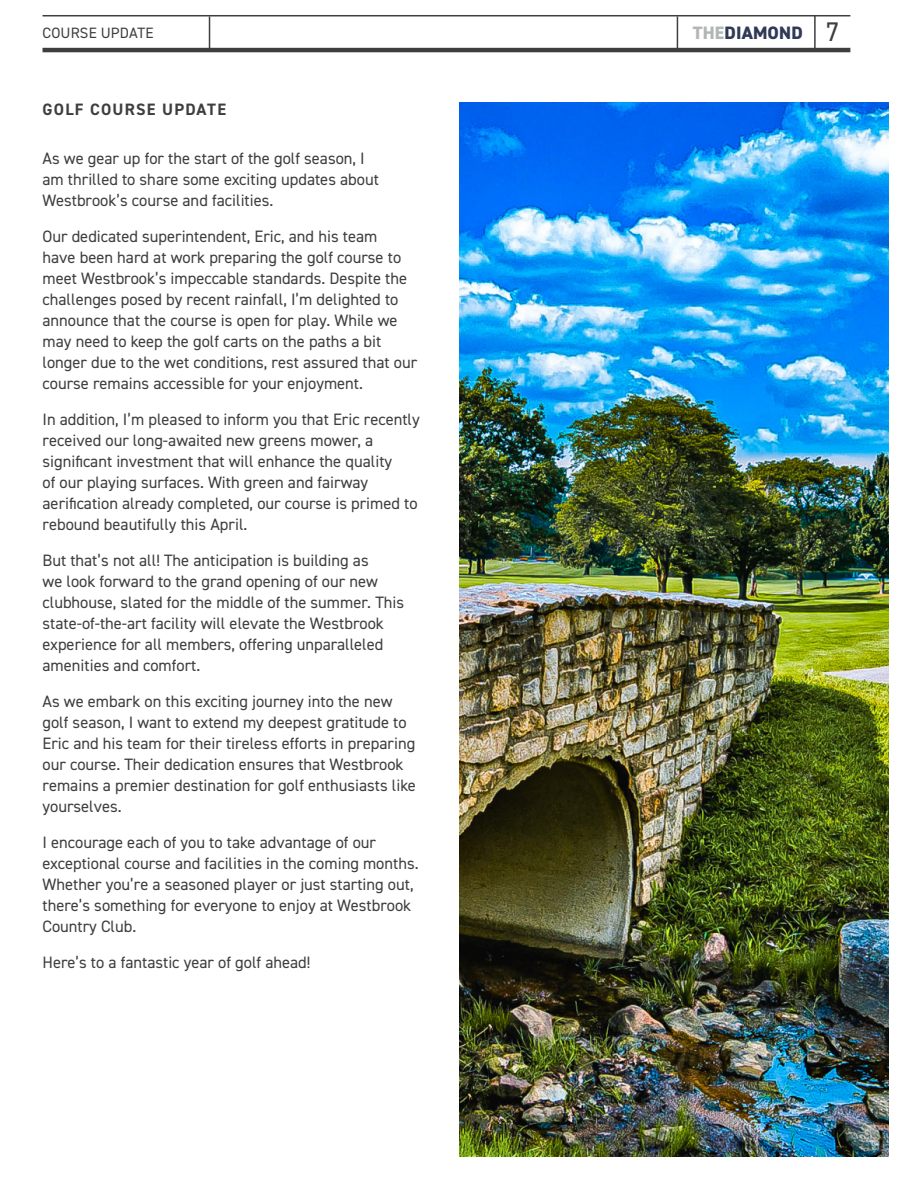
<style>
.page{position:relative;width:918px;height:1188px;background:#fff}
.page>*{position:absolute;margin:0;border:0;box-sizing:border-box;transform-origin:0 0}
.t1{font:800 18px "DIN2014";letter-spacing:.01em;color:#303a56}
.t2{font:16.5px/21px "DIN2014";color:#3e3e3f}
.t3{font:700 16.5px "DIN2014";letter-spacing:.075em;color:#3e3e3f}
.Left_top_page_title{font:15px "DIN2014";letter-spacing:.01em;color:#3e3e3f}
.s1{color:#b3b6b7}
.s2{font-weight:400;font-size:27px;color:#3e3e3f}
</style>
<div class="page">
<hr style="left:43px;top:15px;width:807px;height:1px;background:#3e3e3f">
<hr style="left:677px;top:16px;width:1px;height:34px;background:#3e3e3f">
<hr style="left:814px;top:15px;width:2px;height:34px;background:#3e3e3f">
<hr style="left:209px;top:16px;width:1px;height:34px;background:#3e3e3f">
<hr style="left:43px;top:48px;width:807px;height:4px;background:#3e3e3f">
<img style="left:459px;top:102px;width:430px;height:1055px">
<p class="Left_top_page_title" style="left:43px;top:23px;width:112px">COURSE UPDATE</p>
<p class="t1" style="left:693px;top:21px;width:148px"><span class="s1">THE</span>DIAMOND <span class="s2">7</span></p>
<p class="t3" style="left:43px;top:98px;width:185px">GOLF COURSE UPDATE</p>
<p class="t2" style="left:43px;top:148px;width:338px">As we gear up for the start of the golf season, I am thrilled to share some exciting updates about<br>Westbrook’s course and facilities.</p>
<p class="t2" style="left:43px;top:226px;width:376px">Our dedicated superintendent, Eric, and his team<br>have been hard at work preparing the golf course to meet Westbrook’s impeccable standards. Despite the challenges posed by recent rainfall, I’m delighted to announce that the course is open for play. While we may need to keep the golf carts on the paths a bit longer due to the wet conditions, rest assured that our course remains accessible for your enjoyment.</p>
<p class="t2" style="left:43px;top:409px;width:379px">In addition, I’m pleased to inform you that Eric recently received our long-awaited new greens mower, a significant investment that will enhance the quality<br>of our playing surfaces. With green and fairway aerification already completed, our course is primed to rebound beautifully this April.</p>
<p class="t2" style="left:43px;top:550px;width:363px">But that’s not all! The anticipation is building as<br>we look forward to the grand opening of our new clubhouse, slated for the middle of the summer. This state-of-the-art facility will elevate the Westbrook experience for all members, offering unparalleled amenities and comfort.</p>
<p class="t2" style="left:43px;top:691px;width:375px">As we embark on this exciting journey into the new golf season, I want to extend my deepest gratitude to Eric and his team for their tireless efforts in preparing our course. Their dedication ensures that Westbrook remains a premier destination for golf enthusiasts like yourselves.</p>
<p class="t2" style="left:43px;top:832px;width:378px">I encourage each of you to take advantage of our exceptional course and facilities in the coming months.<br>Whether you’re a seasoned player or just starting out, there’s something for everyone to enjoy at Westbrook Country Club.</p>
<p class="t2" style="left:43px;top:952px;width:269px">Here’s to a fantastic year of golf ahead!</p>
</div>
